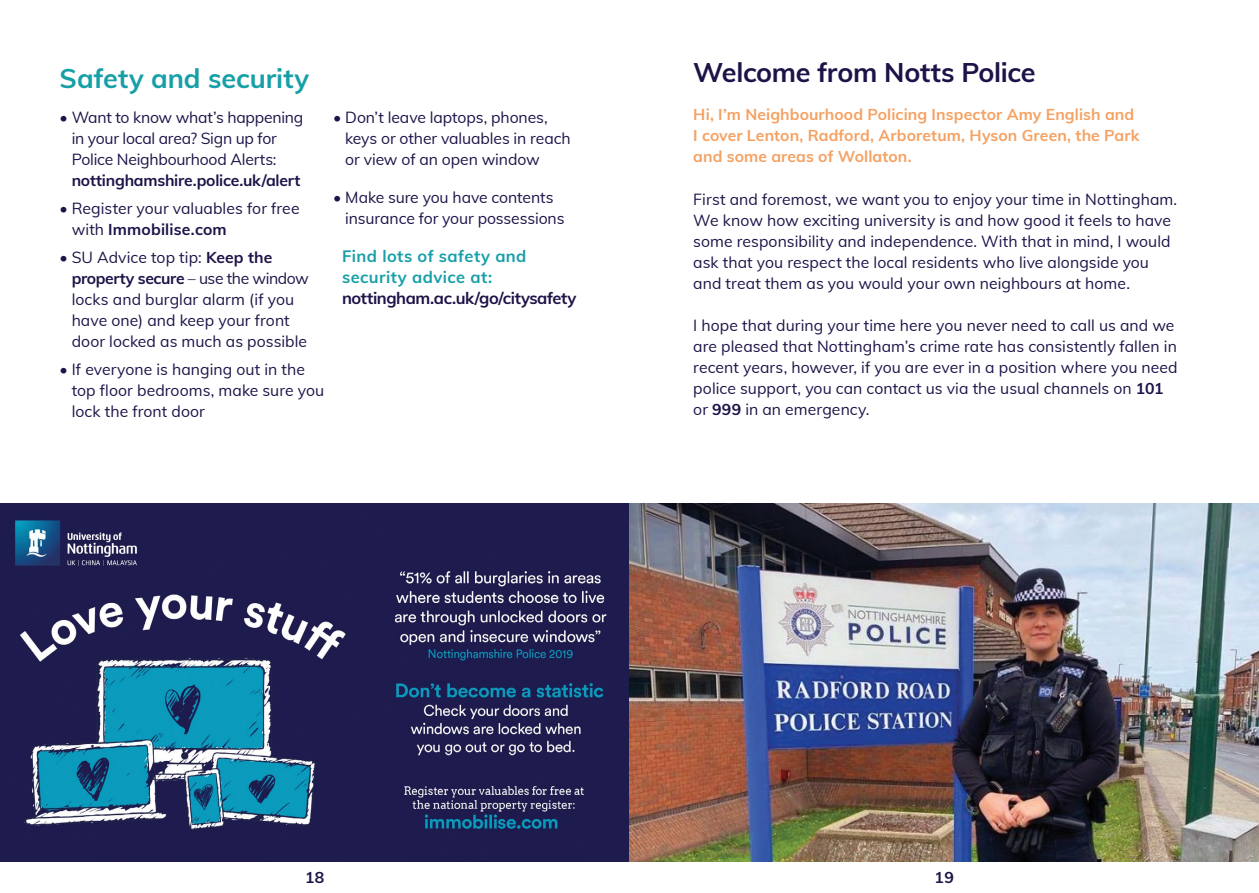
<style>
.page{position:relative;width:1259px;height:893px;background:#fff}
.page>*{position:absolute;margin:0;border:0;box-sizing:border-box;transform-origin:0 0}
.t1{font:700 27px "Muli";letter-spacing:-.015em;color:#1e1248}
.t2{font:700 27px "Muli";color:#179fa7}
.t3{font:700 16.5px/21px "Muli";letter-spacing:.025em;color:#179fa7}
.t4{font:700 16.5px "Muli";letter-spacing:-.025em;color:#1e1248}
.t5{font:15.75px/21px "Muli";letter-spacing:.005em;color:#1e1248}
.t6{font:700 15.75px/21px "Muli";letter-spacing:.005em;color:#f5a162}
.t7{font:15.75px/21px "Muli";letter-spacing:-.015em;color:#1e1248}
.t8{font:700 15.75px "Muli";letter-spacing:-.015em;color:#1e1248}
.s1{font-weight:700}
</style>
<div class="page">
<img style="left:0;top:504px;width:629px;height:357px">
<img style="left:629px;top:504px;width:630px;height:357px">
<h1 class="t2" style="left:60px;top:58px;width:251px">Safety and security</h1>
<h1 class="t1" style="left:693px;top:53px;width:344px">Welcome from Notts Police</h1>
<p class="t6" style="left:693px;top:103px;width:447px">Hi, I’m Neighbourhood Policing Inspector Amy English and<br>I cover Lenton, Radford, Arboretum, Hyson Green, the Park and some areas of Wollaton.</p>
<p class="t5" style="left:693px;top:188px;width:485px">First and foremost, we want you to enjoy your time in Nottingham.<br>We know how exciting university is and how good it feels to have some responsibility and independence. With that in mind, I would ask that you respect the local residents who live alongside you and treat them as you would your own neighbours at home.</p>
<p class="t5" style="left:693px;top:314px;width:486px">I hope that during your time here you never need to call us and we are pleased that Nottingham’s crime rate has consistently fallen in recent years, however, if you are ever in a position where you need police support, you can contact us via the usual channels on <span class="s1">101 </span>or <span class="s1">999</span> in an emergency.</p>
<p class="t5" style="left:345px;top:106px;width:227px;text-indent:-12px">• Don’t leave laptops, phones, keys or other valuables in reach or view of an open window</p>
<p class="t5" style="left:345px;top:186px;width:221px;text-indent:-12px">• Make sure you have contents insurance for your possessions</p>
<p class="t3" style="left:342px;top:244px;width:186px">Find lots of safety and security advice at:</p>
<p class="t4" style="left:342px;top:286px;width:236px">nottingham.ac.uk/go/citysafety</p>
<p class="t7" style="left:72px;top:106px;width:233px;text-indent:-12px">• Want to know what’s happening in your local area? Sign up for<br>Police Neighbourhood Alerts:</p>
<p class="t8" style="left:72px;top:168px;width:230px">nottinghamshire.police.uk/alert</p>
<p class="t5" style="left:72px;top:197px;width:229px;text-indent:-12px">• Register your valuables for free with <span class="s1">Immobilise.com</span></p>
<p class="t5" style="left:72px;top:246px;width:239px;text-indent:-12px">• SU Advice top tip: <span class="s1">Keep the property secure</span> – use the window locks and burglar alarm (if you have one) and keep your front door locked as much as possible</p>
<p class="t5" style="left:72px;top:358px;width:254px;text-indent:-12px">• If everyone is hanging out in the top floor bedrooms, make sure you lock the front door</p>
<p class="t8" style="left:305px;top:865px;width:21px">18</p>
<p class="t8" style="left:934px;top:865px;width:21px">19</p>
</div>
